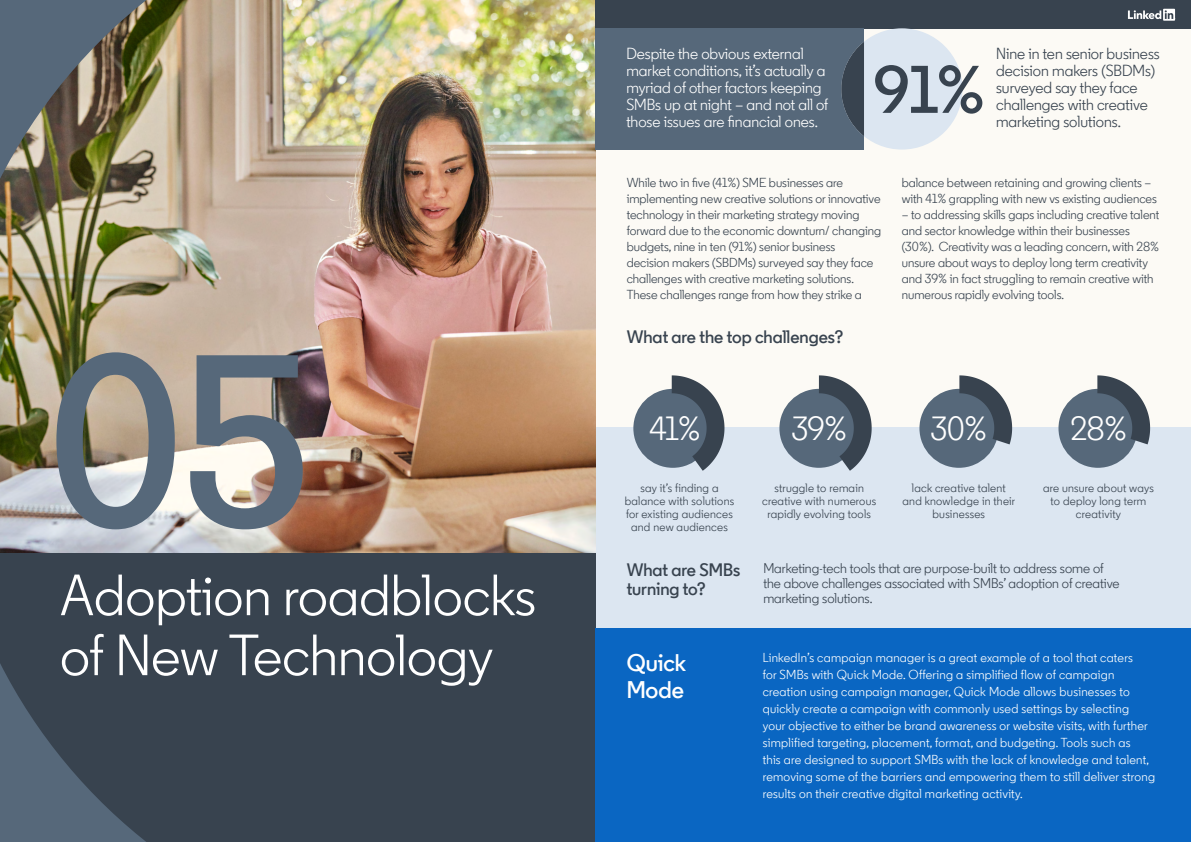
<style>
.page{position:relative;width:1191px;height:842px;background:#fcfaf5}
.page>*{position:absolute;margin:0;border:0;box-sizing:border-box;transform-origin:0 0}
.t1{font:600 244.5px "Community";color:#56687a}
.t2{font:600 67.2px "Community";color:#38434f}
.t3{font:58px/60px "Community";color:#fff}
.t4{font:33.4px "Community";letter-spacing:-.03em;color:#fff}
.t5{font:600 24px/26.8px "Community";color:#fff}
.t6{font:600 18px/19px "Community";color:#38434f}
.t7{font:16px/17px "Community";color:#fff}
.t8{font:16px/17px "Community";color:#38434f}
.t9{font:14px/15px "Community";color:#38434f}
.t10{font:13px/16px "Community";color:#38434f}
.t11{font:13px/17px "Community";letter-spacing:.02em;color:#fff}
.t12{font:12px/13px "Community";letter-spacing:.02em;color:#38434f;text-align:center}
</style>
<div class="page">
<div style="left:595px;top:427px;width:596px;height:201px;background:#dce6f1"></div>
<div style="left:0;top:0;width:595px;height:842px;background:#38434f"></div>
<img style="left:154px;top:0;width:441px;height:552px">
<img style="left:0;top:0;width:154px;height:842px">
<div style="left:595px;top:0;width:596px;height:28px;background:#38434f"></div>
<svg style="left:1128px;top:9px;width:48px;height:12px"></svg>
<div style="left:595px;top:628px;width:596px;height:214px;background:#0a66c2"></div>
<div style="left:595px;top:28px;width:269px;height:122px;background:#56687a"></div>
<div style="left:841px;top:28px;width:121px;height:122px;background:#dce6f1;border-radius:50%"></div>
<svg style="left:841px;top:42px;width:23px;height:94px"></svg>
<div style="left:633px;top:389px;width:79px;height:79px;background:#56687a;border-radius:50%"></div>
<svg style="left:671px;top:375px;width:53px;height:96px"></svg>
<div style="left:779px;top:389px;width:79px;height:79px;background:#56687a;border-radius:50%"></div>
<svg style="left:819px;top:375px;width:52px;height:96px"></svg>
<div style="left:919px;top:389px;width:79px;height:79px;background:#56687a;border-radius:50%"></div>
<svg style="left:959px;top:375px;width:53px;height:69px"></svg>
<div style="left:1058px;top:389px;width:79px;height:79px;background:#56687a;border-radius:50%"></div>
<svg style="left:1097px;top:375px;width:53px;height:69px"></svg>
<h1 class="t1" style="left:46px;top:290px;width:266px">05</h1>
<h3 class="t3" style="left:60px;top:565px;width:477px">Adoption roadblocks of New Technology</h3>
<p class="t7" style="left:626px;top:45px;width:203px">Despite the obvious external market conditions, it’s actually a myriad of other factors keeping<br>SMBs up at night – and not all of those issues are financial ones.</p>
<h2 class="t2" style="left:873px;top:48px;width:112px">91%</h2>
<p class="t8" style="left:996px;top:45px;width:165px">Nine in ten senior business decision makers (SBDMs) surveyed say they face challenges with creative</p>
<p class="t8" style="left:996px;top:113px;width:126px">marketing solutions.</p>
<p class="t10" style="left:626px;top:175px;width:256px">While two in five (41%) SME businesses are implementing new creative solutions or innovative technology in their marketing strategy moving forward due to the economic downturn/ changing budgets, nine in ten (91%) senior business decision makers (SBDMs) surveyed say they face challenges with creative marketing solutions.<br>These challenges range from how they strike a</p>
<p class="t10" style="left:901px;top:175px;width:257px">balance between retaining and growing clients – with 41% grappling with new vs existing audiences</p>
<p class="t10" style="left:901px;top:207px;width:259px">– to addressing skills gaps including creative talent and sector knowledge within their businesses (30%). Creativity was a leading concern, with 28% unsure about ways to deploy long term creativity and 39% in fact struggling to remain creative with numerous rapidly evolving tools.</p>
<h3 class="t6" style="left:626px;top:327px;width:218px">What are the top challenges?</h3>
<h3 class="t4" style="left:649px;top:408px;width:53px">41%</h3>
<h3 class="t4" style="left:791px;top:408px;width:57px">39%</h3>
<h3 class="t4" style="left:930px;top:408px;width:58px">30%</h3>
<h3 class="t4" style="left:1070px;top:408px;width:58px">28%</h3>
<p class="t12" style="left:625px;top:481px;width:111px">say it’s finding a balance with solutions for existing audiences and new audiences</p>
<p class="t12" style="left:762px;top:481px;width:116px">struggle to remain creative with numerous rapidly evolving tools</p>
<p class="t12" style="left:902px;top:481px;width:114px">lack creative talent and knowledge in their businesses</p>
<p class="t12" style="left:1043px;top:481px;width:112px">are unsure about ways to deploy long term creativity</p>
<h3 class="t6" style="left:626px;top:560px;width:115px">What are SMBs turning to?</h3>
<h3 class="t5" style="left:626px;top:649px;width:61px">Quick<br>Mode</h3>
<p class="t9" style="left:763px;top:561px;width:358px">Marketing-tech tools that are purpose-built to address some of the above challenges associated with SMBs’ adoption of creative marketing solutions.</p>
<p class="t11" style="left:763px;top:649px;width:394px">LinkedIn’s campaign manager is a great example of a tool that caters<br>for SMBs with Quick Mode. Offering a simplified flow of campaign creation using campaign manager, Quick Mode allows businesses to quickly create a campaign with commonly used settings by selecting your objective to either be brand awareness or website visits, with further simplified targeting, placement, format, and budgeting. Tools such as<br>this are designed to support SMBs with the lack of knowledge and talent, removing some of the barriers and empowering them to still deliver strong results on their creative digital marketing activity.</p>
</div>
